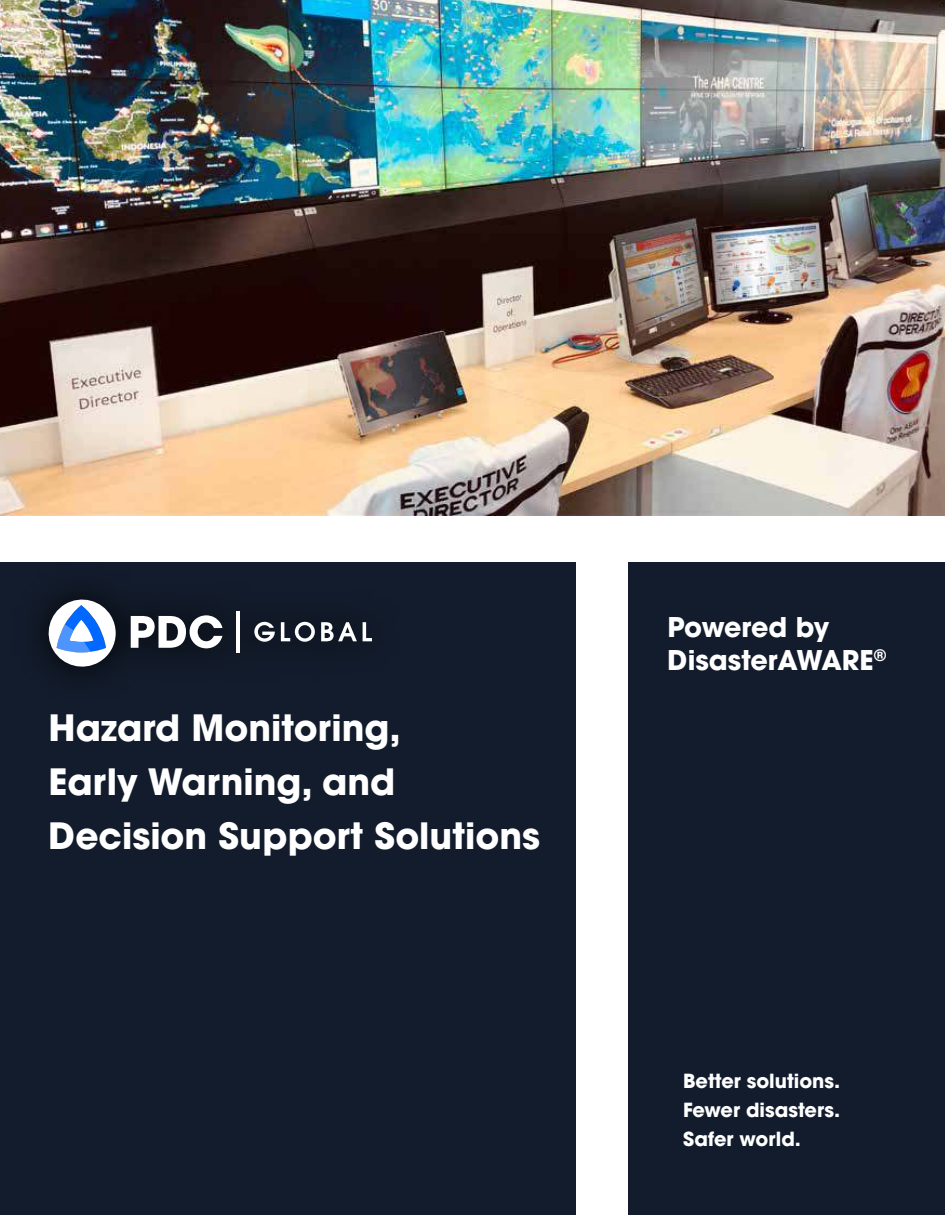
<style>
.page{position:relative;width:945px;height:1215px;background:#fff}
.page>*{position:absolute;margin:0;border:0;box-sizing:border-box;transform-origin:0 0}
.t1{font:700 36px/54px "ITC Avant Garde Std";color:#fff}
.t2{font:700 33px "ITC Avant Garde Std";color:#fff}
.t3{font:700 27px/33px "ITC Avant Garde Std";color:#fff}
.t4{font:700 19.35px/29px "ITC Avant Garde Std";color:#fff;text-align:justify}
</style>
<div class="page">
<img style="left:0;top:0;width:945px;height:516px">
<div style="left:0;top:563px;width:575px;height:652px;background:#131c2c"></div>
<div style="left:629px;top:563px;width:316px;height:652px;background:#131c2c"></div>
<img style="left:3px;top:562px;width:416px;height:112px">
<svg style="left:131px;top:615px;width:91px;height:33px"></svg>
<hr style="left:236px;top:611px;width:4px;height:41px;background:#fff">
<svg style="left:254px;top:622px;width:21px;height:20px"></svg>
<svg style="left:321px;top:622px;width:36px;height:19px"></svg>
<svg style="left:363px;top:622px;width:9px;height:19px"></svg>
<svg style="left:281px;top:622px;width:34px;height:20px"></svg>
<svg style="left:44px;top:595px;width:72px;height:76px"></svg>
<p class="t1" style="left:49px;top:703px;width:493px">Hazard Monitoring,<br>Early Warning, and<br>Decision Support Solutions</p>
<p class="t3" style="left:668px;top:613px;width:220px">Powered by<br>DisasterAWARE<sup>®</sup></p>
<p class="t2" style="left:683px;top:625px;width:145px">Baseline</p>
<p class="t4" style="left:683px;top:1068px;width:159px">Better solutions.<br>Fewer disasters.<br>Safer world.</p>
</div>
